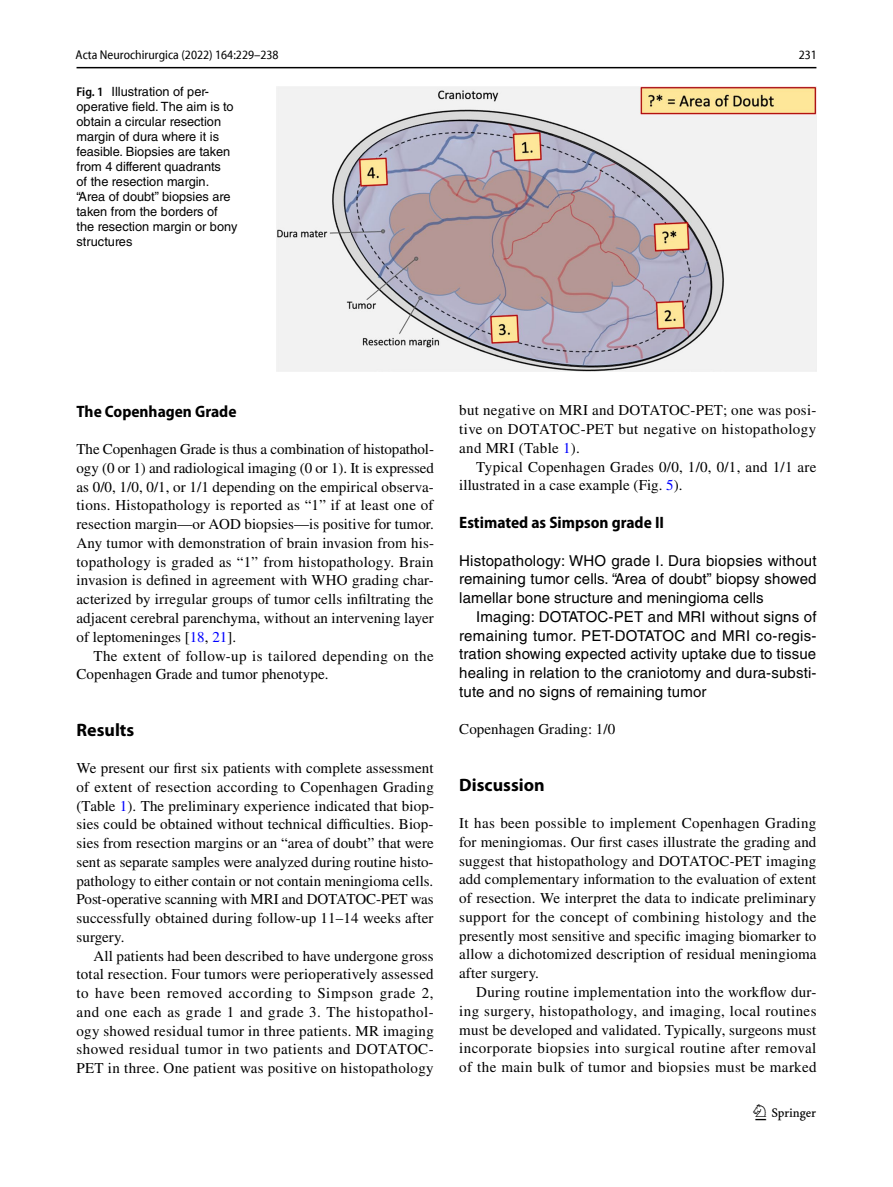
<style>
.page{position:relative;width:893px;height:1187px;background:#fff}
.page>*{position:absolute;margin:0;border:0;box-sizing:border-box;transform-origin:0 0}
.t1{font:22.5px "Springnew Regular 3";color:#000}
.t2{font:700 18px "Myriad Pro";color:#000}
.t3{font:700 semi-condensed 16.5px "Myriad Pro";color:#000}
.t4{font:15px/18.8px "STIX";letter-spacing:.01em;color:#000;text-align:justify}
.t5{font:15px/18.8px "Helvetica LT Std";letter-spacing:.005em;color:#000;text-align:justify}
.t6{font:12.75px/15px "Helvetica LT Std";color:#000}
.t7{font:semi-condensed 12.75px "Myriad Pro Unic";color:#000}
.s1{font-family:"Myriad Pro";font-weight:600;font-stretch:semi-condensed}
.s2{color:#00f}
</style>
<div class="page">
<hr style="left:77px;top:67px;width:739px;height:1px;background:#000">
<img style="left:276px;top:87px;width:540px;height:284px">
<p class="t7" style="left:76px;top:50px;width:205px">Acta Neurochirurgica (2022) 164:229–238</p>
<p class="t7" style="left:799px;top:50px;width:20px">231</p>
<p class="t6" style="left:77px;top:84px;width:162px"><span class="s1">Fig. 1</span> Illustration of per&shy;operative field. The aim is to obtain a circular resection margin of dura where it is feasible. Biopsies are taken from 4 different quadrants<br>of the resection margin. “Area of doubt” biopsies are taken from the borders of the resection margin or bony structures</p>
<p class="t3" style="left:77px;top:402px;width:161px">The Copenhagen Grade</p>
<p class="t4" style="left:77px;top:440px;width:359px">The Copenhagen Grade is thus a combination of histopathol&shy;ogy (0 or 1) and radiological imaging (0 or 1). It is expressed as 0/0, 1/0, 0/1, or 1/1 depending on the empirical observa&shy;tions. Histopathology is reported as “1” if at least one of resection margin—or AOD biopsies—is positive for tumor.<br>Any tumor with demonstration of brain invasion from his&shy;topathology is graded as “1” from histopathology. Brain invasion is defined in agreement with WHO grading char&shy;acterized by irregular groups of tumor cells infiltrating the adjacent cerebral parenchyma, without an intervening layer of leptomeninges [<span class="s2">18</span>, <span class="s2">21</span>].</p>
<p class="t4" style="left:77px;top:647px;width:359px;text-indent:17px">The extent of follow-up is tailored depending on the<br>Copenhagen Grade and tumor phenotype.</p>
<p class="t2" style="left:77px;top:717px;width:59px">Results</p>
<p class="t4" style="left:77px;top:759px;width:359px">We present our first six patients with complete assessment of extent of resection according to Copenhagen Grading (Table <span class="s2">1</span>). The preliminary experience indicated that biop&shy;sies could be obtained without technical difficulties. Biop&shy;sies from resection margins or an “area of doubt” that were sent as separate samples were analyzed during routine histo&shy;pathology to either contain or not contain meningioma cells.<br>Post-operative scanning with MRI and DOTATOC-PET was successfully obtained during follow-up 11–14 weeks after surgery.</p>
<p class="t4" style="left:77px;top:947px;width:359px;text-indent:17px">All patients had been described to have undergone gross total resection. Four tumors were perioperatively assessed to have been removed according to Simpson grade 2, and one each as grade 1 and grade 3. The histopathol&shy;ogy showed residual tumor in three patients. MR imaging showed residual tumor in two patients and DOTATOC-PET in three. One patient was positive on histopathology</p>
<p class="t4" style="left:459px;top:402px;width:359px">but negative on MRI and DOTATOC-PET; one was posi&shy;tive on DOTATOC-PET but negative on histopathology and MRI (Table <span class="s2">1</span>).</p>
<p class="t4" style="left:459px;top:458px;width:359px;text-indent:17px">Typical Copenhagen Grades 0/0, 1/0, 0/1, and 1/1 are illustrated in a case example (Fig. <span class="s2">5</span>).</p>
<p class="t3" style="left:459px;top:513px;width:206px">Estimated as Simpson grade II</p>
<p class="t5" style="left:459px;top:551px;width:359px">Histopathology: WHO grade I. Dura biopsies without remaining tumor cells. “Area of doubt” biopsy showed lamellar bone structure and meningioma cells</p>
<p class="t5" style="left:459px;top:607px;width:359px;text-indent:17px">Imaging: DOTATOC-PET and MRI without signs of remaining tumor. PET-DOTATOC and MRI co-regis&shy;tration showing expected activity uptake due to tissue healing in relation to the craniotomy and dura-substi&shy;tute and no signs of remaining tumor</p>
<p class="t4" style="left:459px;top:721px;width:158px">Copenhagen Grading: 1/0</p>
<p class="t2" style="left:459px;top:772px;width:87px">Discussion</p>
<p class="t4" style="left:459px;top:814px;width:359px">It has been possible to implement Copenhagen Grading for meningiomas. Our first cases illustrate the grading and suggest that histopathology and DOTATOC-PET imaging add complementary information to the evaluation of extent of resection. We interpret the data to indicate preliminary support for the concept of combining histology and the presently most sensitive and specific imaging biomarker to allow a dichotomized description of residual meningioma after surgery.</p>
<p class="t4" style="left:459px;top:983px;width:359px;text-indent:17px">During routine implementation into the workflow dur&shy;ing surgery, histopathology, and imaging, local routines must be developed and validated. Typically, surgeons must incorporate biopsies into surgical routine after removal of the main bulk of tumor and biopsies must be marked</p>
<h1 class="t1" style="left:755px;top:1104px;width:62px">1 3</h1>
</div>
